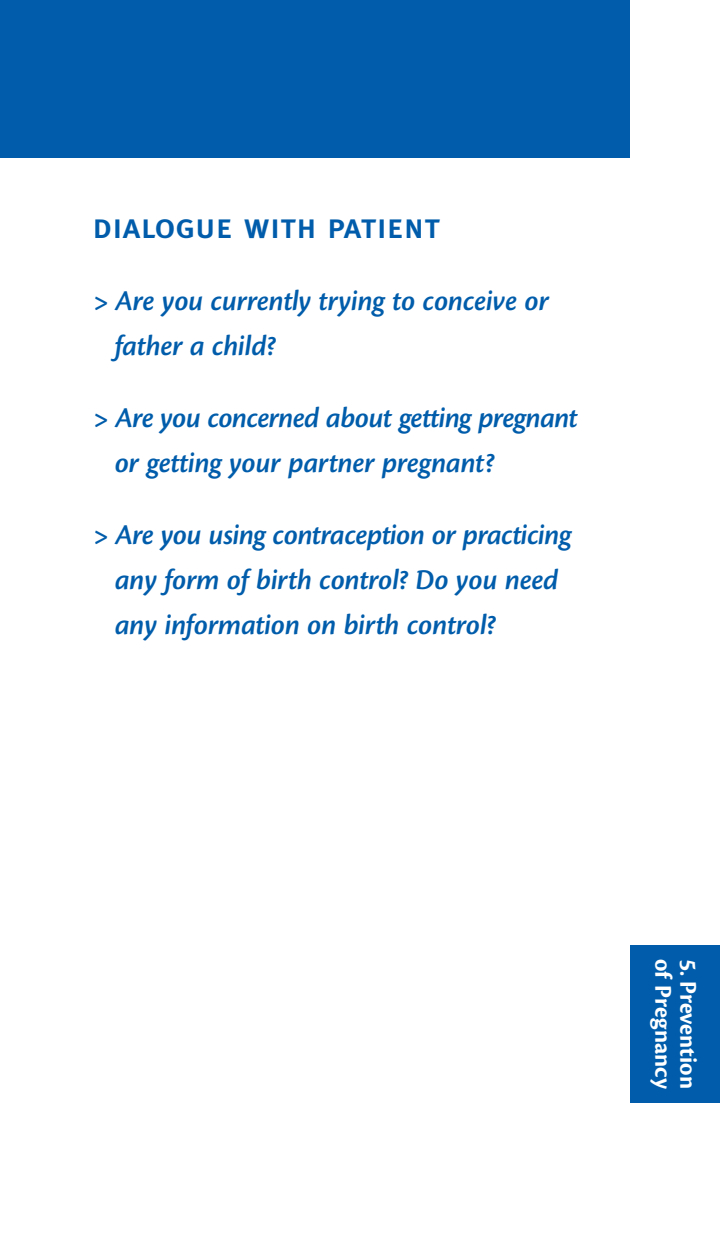
<style>
.page{position:relative;width:720px;height:1260px;background:#fff}
.page>*{position:absolute;margin:0;border:0;box-sizing:border-box;transform-origin:0 0}
.t1{font:35px "Meta Plus Medium Caps";color:#015dab}
.t2{font:30px/45px "Cronos Pro Semibold Disp It";letter-spacing:-.005em;color:#015dab}
.t3{font:25px "Cronos Pro Bold Disp";color:#fff}
</style>
<div class="page">
<div style="left:630px;top:945px;width:90px;height:157px;background:#015dab"></div>
<div style="left:0;top:0;width:630px;height:158px;background:#015dab"></div>
<p class="t1" style="left:92px;top:206px;width:349px">dialogue with patient</p>
<p class="t2" style="left:115px;top:281px;width:436px;text-indent:-22px">&gt; Are you currently trying to conceive or father a child?</p>
<p class="t2" style="left:115px;top:398px;width:465px;text-indent:-22px">&gt; Are you concerned about getting pregnant or getting your partner pregnant?</p>
<p class="t2" style="left:115px;top:515px;width:458px;text-indent:-22px">&gt; Are you using contraception or practicing any form of birth control? Do you need any information on birth control?</p>
<p class="t3" style="left:672px;top:959px;width:132px;rotate:90deg">of Pregnancy</p>
<p class="t3" style="left:697px;top:959px;width:131px;rotate:90deg">5. Prevention</p>
</div>
